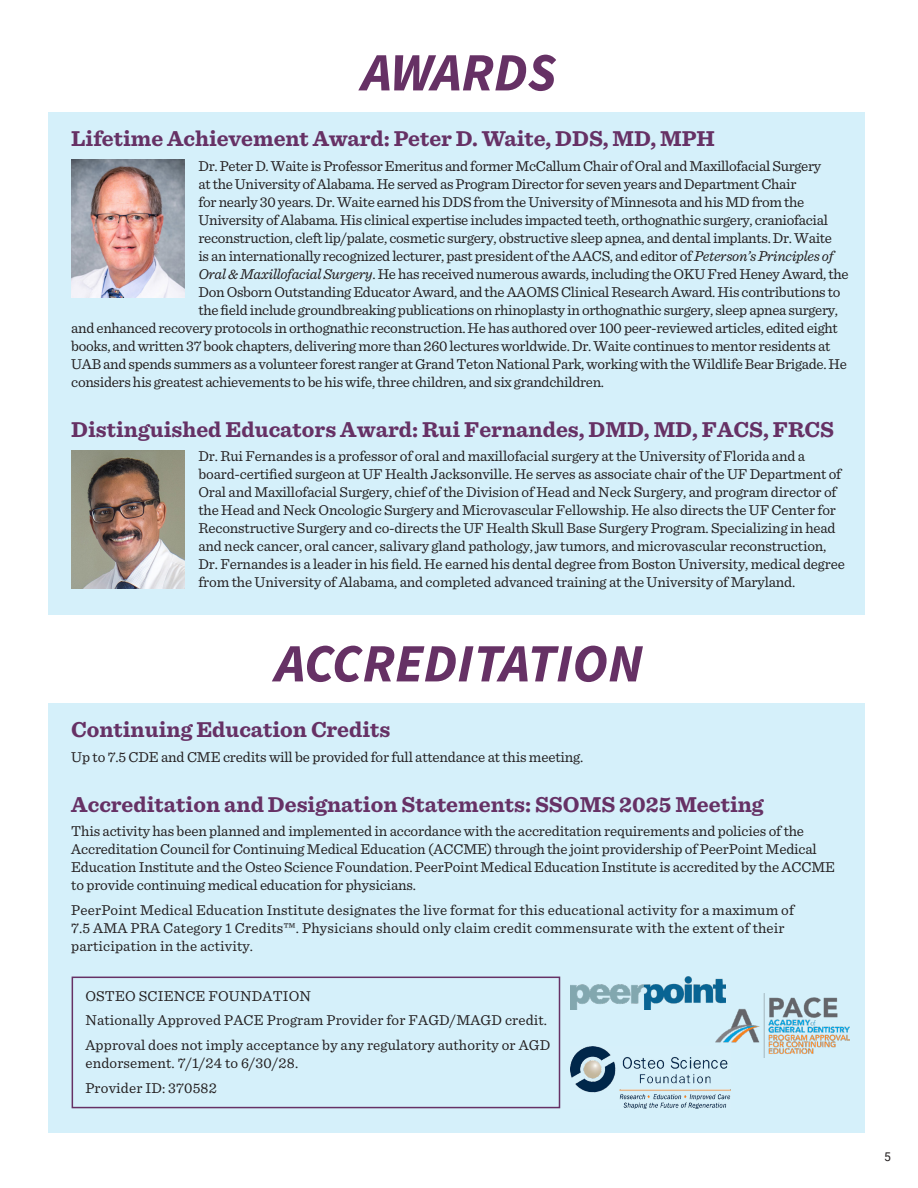
<style>
.page{position:relative;width:918px;height:1188px;background:#fff}
.page>*{position:absolute;margin:0;border:0;box-sizing:border-box;transform-origin:0 0}
.Main_Title{font:italic 700 54px "Source Sans Pro";color:#663165}
.t1{font:700 22.5px "Sentinel";color:#663165}
.t2{font:15px/18px "Sentinel";letter-spacing:-.01em;color:#231f20}
.t3{font:15px/18px "Sentinel";letter-spacing:.01em;color:#231f20}
.t4{font:12px "Roboto";color:#231f20}
.s1{font-style:italic}
</style>
<div class="page">
<div style="left:48px;top:703px;width:816px;height:430px;background:#d5f0fa"></div>
<div style="left:48px;top:112px;width:816px;height:502px;background:#d5f0fa"></div>
<img style="left:72px;top:159px;width:113px;height:139px">
<img style="left:72px;top:450px;width:113px;height:139px">
<div style="left:72px;top:977px;width:488px;height:131px;border:2px solid #663165"></div>
<img style="left:571px;top:1047px;width:159px;height:61px">
<img style="left:571px;top:977px;width:155px;height:33px">
<img style="left:716px;top:993px;width:133px;height:65px">
<p class="Main_Title" style="left:362px;top:36px;width:196px">AWARDS</p>
<p class="t1" style="left:71px;top:121px;width:645px">Lifetime Achievement Award: Peter D. Waite, DDS, MD, MPH</p>
<p class="t2" style="left:198px;top:156px;width:624px">Dr. Peter D. Waite is Professor Emeritus and former McCallum Chair of Oral and Maxillofacial Surgery</p>
<p class="t2" style="left:198px;top:174px;width:600px">at the University of Alabama. He served as Program Director for seven years and Department Chair</p>
<p class="t2" style="left:198px;top:192px;width:607px">for nearly 30 years. Dr. Waite earned his DDS from the University of Minnesota and his MD from the</p>
<p class="t2" style="left:198px;top:210px;width:631px">University of Alabama. His clinical expertise includes impacted teeth, orthognathic surgery, craniofacial</p>
<p class="t2" style="left:198px;top:228px;width:635px">reconstruction, cleft lip/palate, cosmetic surgery, obstructive sleep apnea, and dental implants. Dr. Waite</p>
<p class="t2" style="left:198px;top:246px;width:637px">is an internationally recognized lecturer, past president of the AACS, and editor of <span class="s1">Peterson’s Principles of</span></p>
<p class="t2" style="left:198px;top:264px;width:652px"><span class="s1">Oral &amp; Maxillofacial Surgery</span>. He has received numerous awards, including the OKU Fred Heney Award, the</p>
<p class="t2" style="left:198px;top:282px;width:643px">Don Osborn Outstanding Educator Award, and the AAOMS Clinical Research Award. His contributions to</p>
<p class="t2" style="left:198px;top:300px;width:641px">the field include groundbreaking publications on rhinoplasty in orthognathic surgery, sleep apnea surgery,</p>
<p class="t2" style="left:71px;top:318px;width:768px">and enhanced recovery protocols in orthognathic reconstruction. He has authored over 100 peer-reviewed articles, edited eight</p>
<p class="t2" style="left:71px;top:336px;width:761px">books, and written 37 book chapters, delivering more than 260 lectures worldwide. Dr. Waite continues to mentor residents at</p>
<p class="t2" style="left:71px;top:354px;width:777px">UAB and spends summers as a volunteer forest ranger at Grand Teton National Park, working with the Wildlife Bear Brigade. He</p>
<p class="t2" style="left:71px;top:372px;width:534px">considers his greatest achievements to be his wife, three children, and six grandchildren.</p>
<p class="t1" style="left:71px;top:411px;width:764px">Distinguished Educators Award: Rui Fernandes, DMD, MD, FACS, FRCS</p>
<p class="t2" style="left:198px;top:446px;width:648px">Dr. Rui Fernandes is a professor of oral and maxillofacial surgery at the University of Florida and a board-certified surgeon at UF Health Jacksonville. He serves as associate chair of the UF Department of Oral and Maxillofacial Surgery, chief of the Division of Head and Neck Surgery, and program director of the Head and Neck Oncologic Surgery and Microvascular Fellowship. He also directs the UF Center for Reconstructive Surgery and co-directs the UF Health Skull Base Surgery Program. Specializing in head and neck cancer, oral cancer, salivary gland pathology, jaw tumors, and microvascular reconstruction, Dr. Fernandes is a leader in his field. He earned his dental degree from Boston University, medical degree from the University of Alabama, and completed advanced training at the University of Maryland.</p>
<p class="Main_Title" style="left:275px;top:627px;width:369px">ACCREDITATION</p>
<p class="t1" style="left:71px;top:712px;width:321px">Continuing Education Credits</p>
<p class="t2" style="left:71px;top:747px;width:514px">Up to 7.5 CDE and CME credits will be provided for full attendance at this meeting.</p>
<p class="t1" style="left:71px;top:786px;width:694px">Accreditation and Designation Statements: SSOMS 2025 Meeting</p>
<p class="t2" style="left:71px;top:821px;width:765px">This activity has been planned and implemented in accordance with the accreditation requirements and policies of the Accreditation Council for Continuing Medical Education (ACCME) through the joint providership of PeerPoint Medical Education Institute and the Osteo Science Foundation. PeerPoint Medical Education Institute is accredited by the ACCME to provide continuing medical education for physicians.</p>
<p class="t3" style="left:71px;top:900px;width:724px">PeerPoint Medical Education Institute designates the live format for this educational activity for a maximum of<br>7.5 AMA PRA Category 1 Credits™. Physicians should only claim credit commensurate with the extent of their participation in the activity.</p>
<p class="t3" style="left:85px;top:986px;width:227px">OSTEO SCIENCE FOUNDATION</p>
<p class="t3" style="left:85px;top:1010px;width:463px">Nationally Approved PACE Program Provider for FAGD/MAGD credit.</p>
<p class="t3" style="left:85px;top:1035px;width:466px">Approval does not imply acceptance by any regulatory authority or AGD endorsement. 7/1/24 to 6/30/28.</p>
<p class="t3" style="left:85px;top:1078px;width:133px">Provider ID: 370582</p>
<p class="t4" style="left:884px;top:1148px;width:8px">5</p>
</div>
